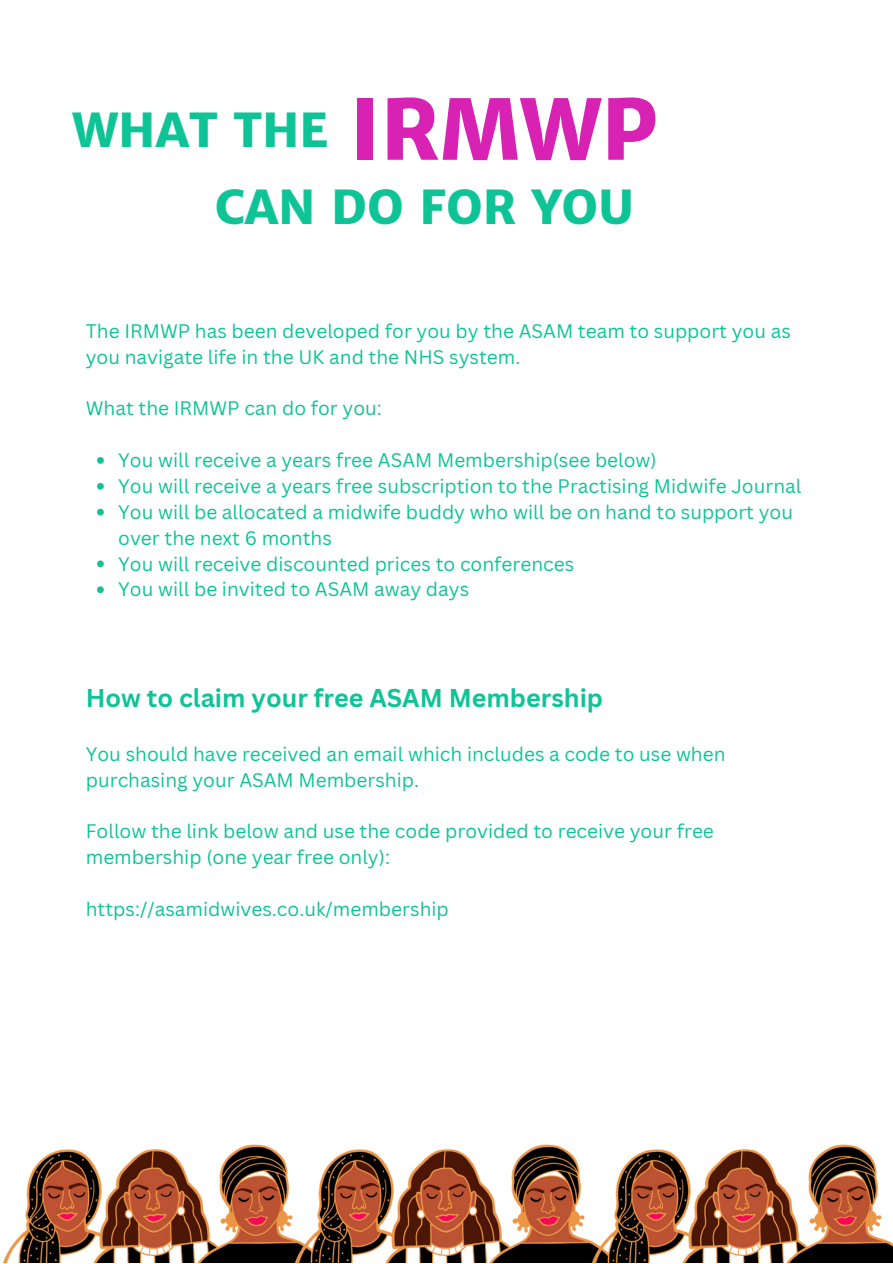
<style>
.page{position:relative;width:893px;height:1264px;background:#fff}
.page>*{position:absolute;margin:0;border:0;box-sizing:border-box;transform-origin:0 0}
.t1{font:800 82.95px "Merriweather Sans";color:#d822b4}
.t2{font:800 46.95px "Merriweather Sans";color:#0ec496}
.t3{font:700 25.05px "Canva Sans";color:#0ec496}
.t4{font:19.05px/25.8px "Canva Sans";color:#0ec496}
</style>
<div class="page">
<img style="left:3px;top:1144px;width:289px;height:118px">
<img style="left:292px;top:1144px;width:297px;height:118px">
<img style="left:589px;top:1144px;width:303px;height:118px">
<svg style="left:97px;top:457px;width:7px;height:7px"></svg>
<svg style="left:97px;top:483px;width:7px;height:6px"></svg>
<svg style="left:97px;top:509px;width:7px;height:6px"></svg>
<svg style="left:97px;top:560px;width:7px;height:7px"></svg>
<svg style="left:97px;top:586px;width:7px;height:7px"></svg>
<p class="t2" style="left:72px;top:101px;width:258px">WHAT THE</p>
<p class="t1" style="left:350px;top:78px;width:309px">IRMWP</p>
<p class="t2" style="left:215px;top:178px;width:420px">CAN DO FOR YOU</p>
<p class="t4" style="left:86px;top:317px;width:706px">The IRMWP has been developed for you by the ASAM team to support you as you navigate life in the UK and the NHS system.</p>
<p class="t4" style="left:86px;top:395px;width:297px">What the IRMWP can do for you:</p>
<p class="t4" style="left:118px;top:447px;width:540px">You will receive a years free ASAM Membership(see below)</p>
<p class="t4" style="left:118px;top:472px;width:684px">You will receive a years free subscription to the Practising Midwife Journal</p>
<p class="t4" style="left:118px;top:498px;width:676px">You will be allocated a midwife buddy who will be on hand to support you over the next 6 months</p>
<p class="t4" style="left:118px;top:550px;width:457px">You will receive discounted prices to conferences</p>
<p class="t4" style="left:118px;top:576px;width:352px">You will be invited to ASAM away days</p>
<p class="t3" style="left:86px;top:680px;width:518px">How to claim your free ASAM Membership</p>
<p class="t4" style="left:86px;top:740px;width:641px">You should have received an email which includes a code to use when purchasing your ASAM Membership.</p>
<p class="t4" style="left:86px;top:818px;width:629px">Follow the link below and use the code provided to receive your free membership (one year free only):</p>
<p class="t4" style="left:86px;top:895px;width:364px">https://asamidwives.co.uk/membership</p>
</div>
